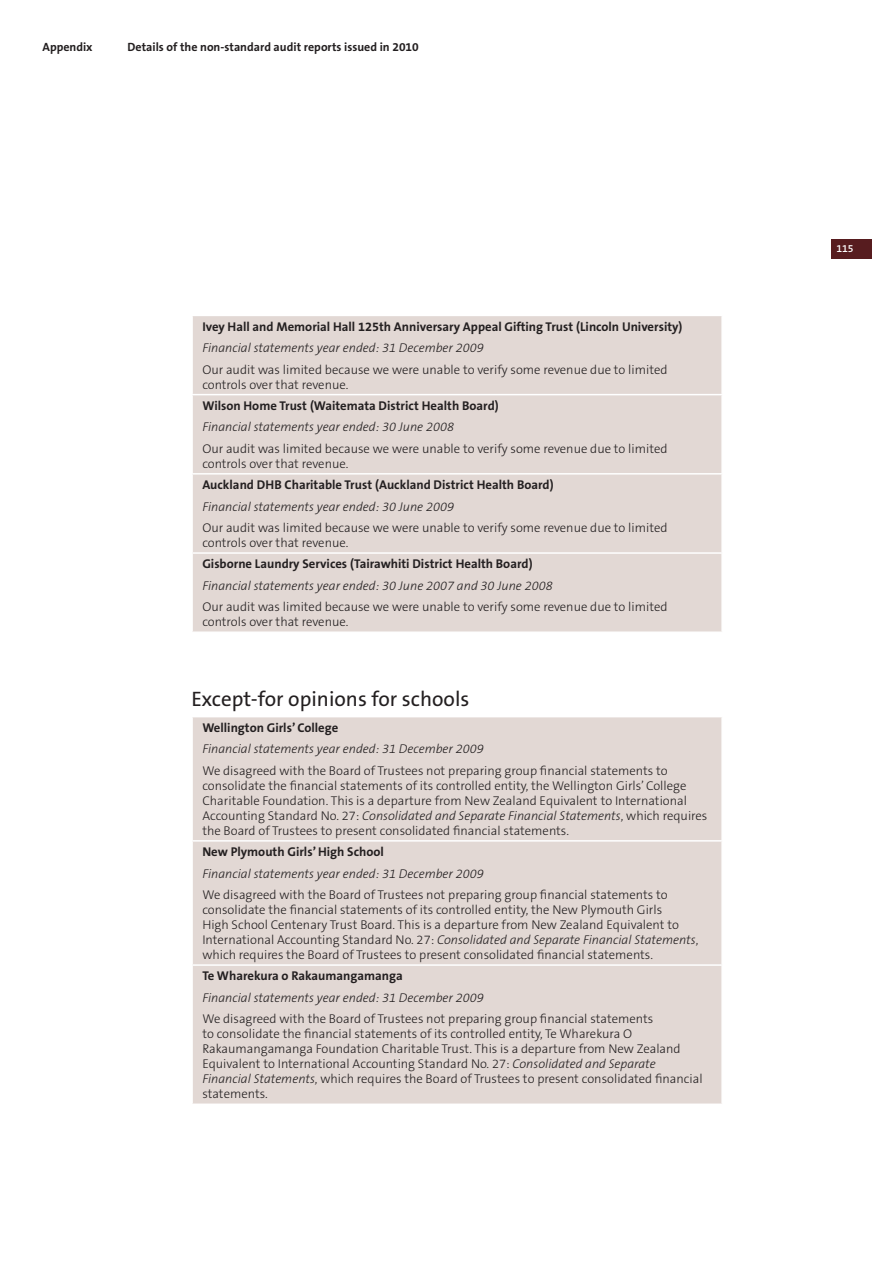
<style>
.page{position:relative;width:893px;height:1263px;background:#fff}
.page>*{position:absolute;margin:0;border:0;box-sizing:border-box;transform-origin:0 0}
.t1{font:21px "The Sans OT5 Plain";color:#231f20}
.t2{font:300 12.75px/15px "The Sans OT3";color:#231f20}
.t3{font:700 12.75px "The Sans OT7";color:#231f20}
.t4{font:italic 300 12.75px "The Sans OT3";color:#231f20}
.t5{font:700 12px "The Sans OT7";color:#231f20}
.t6{font:600 10.5px "The Sans OT6";color:#fff}
.s1{font-style:italic}
</style>
<div class="page">
<div style="left:831px;top:239px;width:41px;height:19px;background:#571c1f"></div>
<div style="left:193px;top:316px;width:528px;height:315px;background:#e2d8d4"></div>
<hr style="left:191px;top:394px;width:532px;height:1px;background:#fff">
<hr style="left:191px;top:473px;width:532px;height:1px;background:#fff">
<hr style="left:191px;top:552px;width:532px;height:2px;background:#fff">
<div style="left:193px;top:717px;width:528px;height:386px;background:#e2d8d4"></div>
<hr style="left:191px;top:840px;width:532px;height:1px;background:#fff">
<hr style="left:191px;top:964px;width:532px;height:2px;background:#fff">
<p class="t5" style="left:42px;top:42px;width:52px">Appendix</p>
<p class="t5" style="left:128px;top:42px;width:293px">Details of the non-standard audit reports issued in 2010</p>
<p class="t3" style="left:202px;top:321px;width:482px">Ivey Hall and Memorial Hall 125th Anniversary Appeal Gifting Trust (Lincoln University)</p>
<p class="t4" style="left:202px;top:343px;width:283px">Financial statements year ended: 31 December 2009</p>
<p class="t2" style="left:202px;top:363px;width:467px">Our audit was limited because we were unable to verify some revenue due to limited controls over that revenue.</p>
<p class="t3" style="left:202px;top:401px;width:298px">Wilson Home Trust (Waitemata District Health Board)</p>
<p class="t4" style="left:202px;top:422px;width:253px">Financial statements year ended: 30 June 2008</p>
<p class="t2" style="left:202px;top:442px;width:467px">Our audit was limited because we were unable to verify some revenue due to limited controls over that revenue.</p>
<p class="t3" style="left:202px;top:480px;width:353px">Auckland DHB Charitable Trust (Auckland District Health Board)</p>
<p class="t4" style="left:202px;top:501px;width:253px">Financial statements year ended: 30 June 2009</p>
<p class="t2" style="left:202px;top:521px;width:467px">Our audit was limited because we were unable to verify some revenue due to limited controls over that revenue.</p>
<p class="t3" style="left:202px;top:559px;width:332px">Gisborne Laundry Services (Tairawhiti District Health Board)</p>
<p class="t4" style="left:202px;top:580px;width:352px">Financial statements year ended: 30 June 2007 and 30 June 2008</p>
<p class="t2" style="left:202px;top:601px;width:467px">Our audit was limited because we were unable to verify some revenue due to limited controls over that revenue.</p>
<h1 class="t1" style="left:191px;top:690px;width:280px">Except-for opinions for schools</h1>
<p class="t3" style="left:202px;top:723px;width:137px">Wellington Girls’ College</p>
<p class="t4" style="left:202px;top:744px;width:283px">Financial statements year ended: 31 December 2009</p>
<p class="t2" style="left:202px;top:764px;width:507px">We disagreed with the Board of Trustees not preparing group financial statements to consolidate the financial statements of its controlled entity, the Wellington Girls’ College Charitable Foundation. This is a departure from New Zealand Equivalent to International Accounting Standard No. 27: <span class="s1">Consolidated and Separate Financial Statements</span>, which requires the Board of Trustees to present consolidated financial statements.</p>
<p class="t3" style="left:202px;top:847px;width:183px">New Plymouth Girls’ High School</p>
<p class="t4" style="left:202px;top:868px;width:283px">Financial statements year ended: 31 December 2009</p>
<p class="t2" style="left:202px;top:888px;width:497px">We disagreed with the Board of Trustees not preparing group financial statements to consolidate the financial statements of its controlled entity, the New Plymouth Girls<br>High School Centenary Trust Board. This is a departure from New Zealand Equivalent to International Accounting Standard No. 27: <span class="s1">Consolidated and Separate Financial Statements</span>, which requires the Board of Trustees to present consolidated financial statements.</p>
<p class="t3" style="left:202px;top:971px;width:202px">Te Wharekura o Rakaumangamanga</p>
<p class="t4" style="left:202px;top:992px;width:283px">Financial statements year ended: 31 December 2009</p>
<p class="t2" style="left:202px;top:1013px;width:502px">We disagreed with the Board of Trustees not preparing group financial statements<br>to consolidate the financial statements of its controlled entity, Te Wharekura O Rakaumangamanga Foundation Charitable Trust. This is a departure from New Zealand Equivalent to International Accounting Standard No. 27: <span class="s1">Consolidated and Separate Financial Statements</span>, which requires the Board of Trustees to present consolidated financial statements.</p>
<p class="t6" style="left:836px;top:244px;width:19px">115</p>
</div>
